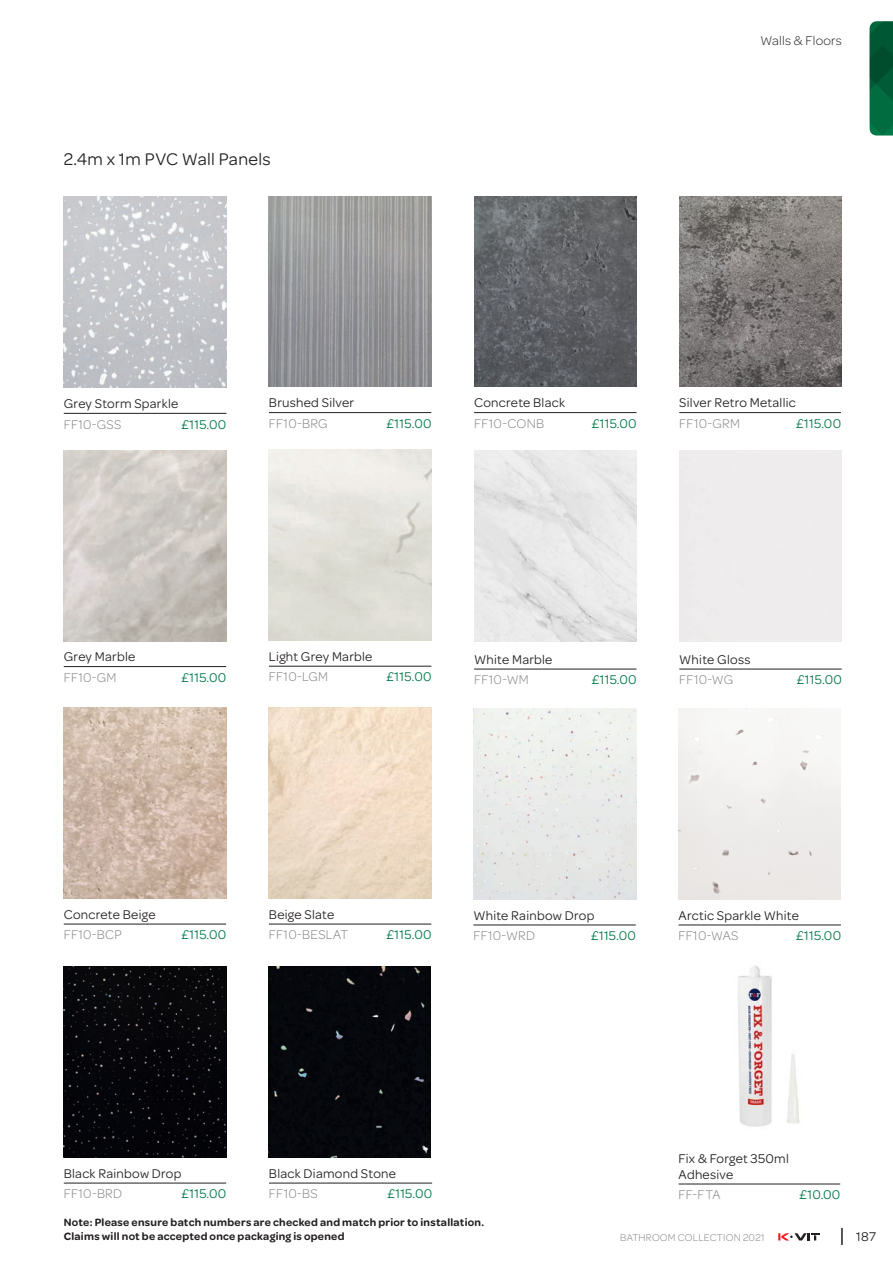
<style>
.page{position:relative;width:893px;height:1263px;background:#fff}
.page>*{position:absolute;margin:0;border:0;box-sizing:border-box;transform-origin:0 0}
.t1{font:18px "Omnes Pro";letter-spacing:.02em;color:#231f20}
.t2{font:13.5px/16.2px "Omnes Pro";letter-spacing:.02em;color:#231f20}
.t3{font:300 13.5px "Omnes Pro";letter-spacing:.02em;color:#808285}
.t4{font:13.5px "Omnes Pro";letter-spacing:.02em;color:#017a47}
.t5{font:300 13.5px "Omnes Pro";letter-spacing:.02em;color:#231f20}
.t6{font:600 11.25px/14.2px "Omnes Pro";letter-spacing:.025em;color:#231f20}
.t7{font:300 10.5px "Omnes Pro";letter-spacing:.02em;color:#808285}
</style>
<div class="page">
<img style="left:64px;top:196px;width:162px;height:191px">
<hr style="left:64px;top:413px;width:162px;height:1px;background:#231f20">
<img style="left:269px;top:196px;width:163px;height:191px">
<hr style="left:269px;top:412px;width:162px;height:1px;background:#231f20">
<img style="left:474px;top:196px;width:163px;height:191px">
<hr style="left:474px;top:412px;width:162px;height:1px;background:#231f20">
<img style="left:679px;top:196px;width:163px;height:191px">
<hr style="left:679px;top:412px;width:162px;height:1px;background:#231f20">
<hr style="left:64px;top:666px;width:162px;height:1px;background:#231f20">
<img style="left:269px;top:450px;width:163px;height:191px">
<hr style="left:269px;top:666px;width:162px;height:1px;background:#231f20">
<img style="left:473px;top:709px;width:163px;height:191px">
<hr style="left:473px;top:925px;width:163px;height:1px;background:#231f20">
<img style="left:679px;top:709px;width:161px;height:191px">
<hr style="left:679px;top:925px;width:162px;height:1px;background:#231f20">
<img style="left:64px;top:707px;width:162px;height:192px">
<img style="left:474px;top:450px;width:163px;height:192px">
<hr style="left:64px;top:924px;width:162px;height:1px;background:#231f20">
<hr style="left:474px;top:669px;width:162px;height:1px;background:#231f20">
<img style="left:269px;top:707px;width:163px;height:192px">
<hr style="left:269px;top:924px;width:162px;height:1px;background:#231f20">
<hr style="left:679px;top:669px;width:163px;height:1px;background:#231f20">
<div style="left:64px;top:966px;width:162px;height:192px;background:#050509"></div>
<hr style="left:64px;top:1183px;width:162px;height:1px;background:#231f20">
<div style="left:269px;top:966px;width:162px;height:192px;background:#05070c"></div>
<hr style="left:269px;top:1183px;width:163px;height:1px;background:#231f20">
<svg style="left:870px;top:21px;width:23px;height:115px;background:#03603a"></svg>
<svg style="left:778px;top:1233px;width:41px;height:7px"></svg>
<svg style="left:841px;top:1228px;width:2px;height:17px"></svg>
<img style="left:738px;top:965px;width:62px;height:162px">
<hr style="left:679px;top:1184px;width:161px;height:1px;background:#231f20">
<h1 class="t1" style="left:64px;top:147px;width:208px">2.4m x 1m PVC Wall Panels</h1>
<p class="t5" style="left:761px;top:32px;width:83px">Walls &amp; Floors</p>
<p class="t2" style="left:64px;top:395px;width:116px">Grey Storm Sparkle</p>
<p class="t3" style="left:64px;top:415px;width:59px">FF10-GSS</p>
<p class="t4" style="left:181px;top:415px;width:46px">£115.00</p>
<p class="t2" style="left:269px;top:394px;width:87px">Brushed Silver</p>
<p class="t3" style="left:269px;top:414px;width:60px">FF10-BRG</p>
<p class="t4" style="left:387px;top:414px;width:46px">£115.00</p>
<p class="t2" style="left:474px;top:394px;width:92px">Concrete Black</p>
<p class="t3" style="left:474px;top:414px;width:71px">FF10-CONB</p>
<p class="t4" style="left:592px;top:414px;width:46px">£115.00</p>
<p class="t2" style="left:679px;top:394px;width:118px">Silver Retro Metallic</p>
<p class="t3" style="left:679px;top:414px;width:62px">FF10-GRM</p>
<p class="t4" style="left:796px;top:414px;width:46px">£115.00</p>
<p class="t2" style="left:64px;top:648px;width:73px">Grey Marble</p>
<p class="t3" style="left:64px;top:668px;width:54px">FF10-GM</p>
<p class="t4" style="left:181px;top:668px;width:46px">£115.00</p>
<p class="t2" style="left:269px;top:648px;width:105px">Light Grey Marble</p>
<p class="t3" style="left:269px;top:668px;width:61px">FF10-LGM</p>
<p class="t4" style="left:387px;top:668px;width:46px">£115.00</p>
<p class="t2" style="left:474px;top:650px;width:80px">White Marble</p>
<p class="t3" style="left:474px;top:671px;width:56px">FF10-WM</p>
<p class="t4" style="left:592px;top:671px;width:46px">£115.00</p>
<p class="t2" style="left:679px;top:650px;width:73px">White Gloss</p>
<p class="t3" style="left:679px;top:671px;width:55px">FF10-WG</p>
<p class="t4" style="left:797px;top:671px;width:46px">£115.00</p>
<p class="t2" style="left:64px;top:905px;width:93px">Concrete Beige</p>
<p class="t3" style="left:64px;top:926px;width:60px">FF10-BCP</p>
<p class="t4" style="left:181px;top:926px;width:46px">£115.00</p>
<p class="t2" style="left:269px;top:905px;width:67px">Beige Slate</p>
<p class="t3" style="left:269px;top:926px;width:81px">FF10-BESLAT</p>
<p class="t4" style="left:387px;top:926px;width:46px">£115.00</p>
<p class="t2" style="left:473px;top:906px;width:122px">White Rainbow Drop</p>
<p class="t3" style="left:473px;top:927px;width:63px">FF10-WRD</p>
<p class="t4" style="left:591px;top:926px;width:46px">£115.00</p>
<p class="t2" style="left:679px;top:906px;width:122px">Arctic Sparkle White</p>
<p class="t3" style="left:679px;top:927px;width:61px">FF10-WAS</p>
<p class="t4" style="left:796px;top:926px;width:46px">£115.00</p>
<p class="t2" style="left:64px;top:1164px;width:119px">Black Rainbow Drop</p>
<p class="t3" style="left:64px;top:1185px;width:60px">FF10-BRD</p>
<p class="t4" style="left:181px;top:1185px;width:46px">£115.00</p>
<p class="t2" style="left:269px;top:1164px;width:129px">Black Diamond Stone</p>
<p class="t3" style="left:269px;top:1185px;width:50px">FF10-BS</p>
<p class="t4" style="left:387px;top:1185px;width:46px">£115.00</p>
<p class="t6" style="left:64px;top:1214px;width:422px">Note: Please ensure batch numbers are checked and match prior to installation.<br>Claims will not be accepted once packaging is opened</p>
<p class="t2" style="left:679px;top:1149px;width:112px">Fix &amp; Forget 350ml<br>Adhesive</p>
<p class="t3" style="left:679px;top:1186px;width:43px">FF-FTA</p>
<p class="t4" style="left:799px;top:1185px;width:42px">£10.00</p>
<p class="t7" style="left:620px;top:1230px;width:146px">BATHROOM COLLECTION 2021</p>
<p class="t2" style="left:856px;top:1227px;width:21px">187</p>
</div>
